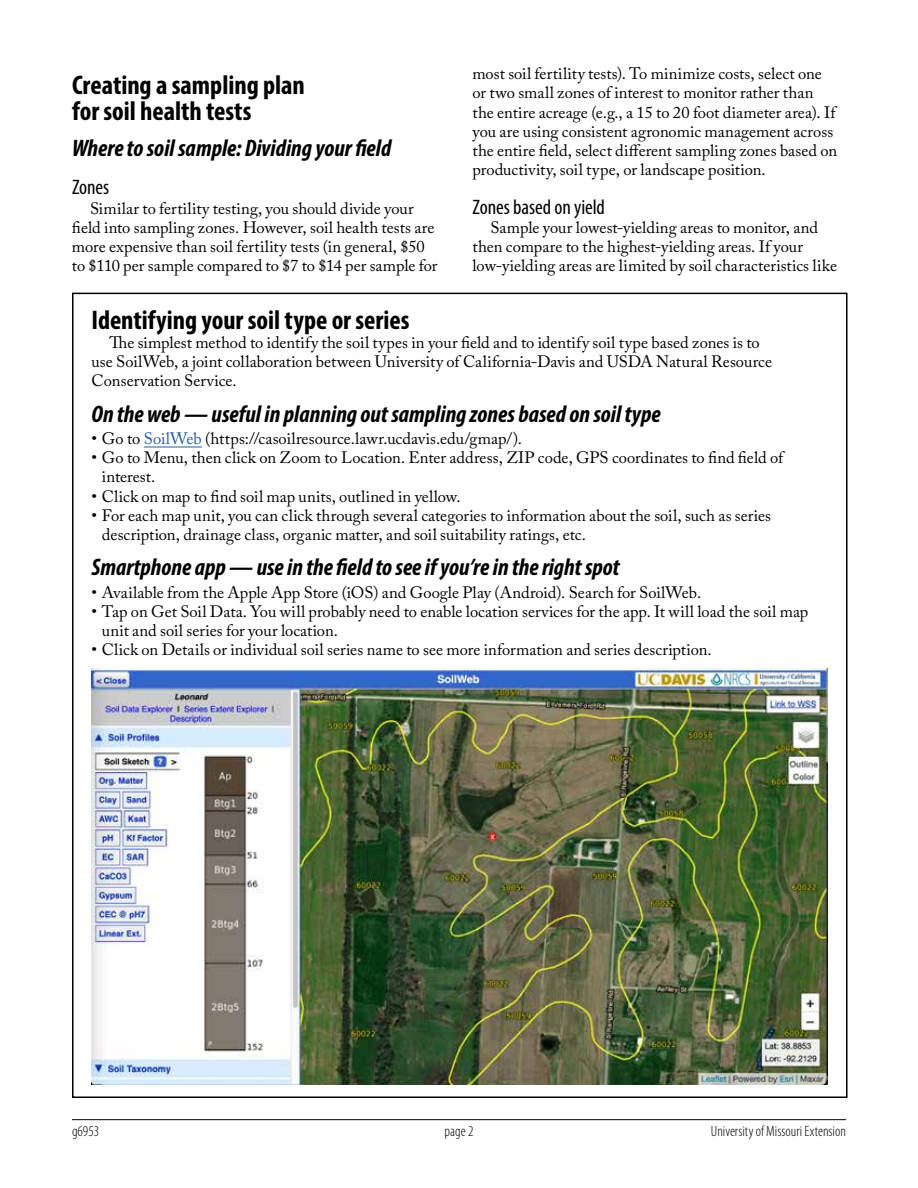
<style>
.page{position:relative;width:918px;height:1188px;background:#fff}
.page>*{position:absolute;margin:0;border:0;box-sizing:border-box;transform-origin:0 0}
.t1{font:700 condensed 27px/25.2px "Myriad Pro";color:#000}
.t2{font:italic 700 condensed 24px "Myriad Pro";color:#000}
.t3{font:condensed 21px "Myriad Pro";letter-spacing:-.005em;color:#000}
.t4{font:16.5px/19.2px "Adobe Caslon Pro";color:#000}
.t5{font:300 condensed 15px "Myriad Pro";color:#000}
.s1{color:#215e9e}
</style>
<div class="page">
<hr style="left:72px;top:1119px;width:774px;height:1px;background:#000">
<hr style="left:144px;top:447px;width:58px;height:1px;background:#215e9e">
<img style="left:92px;top:669px;width:736px;height:415px">
<h1 class="t1" style="left:72px;top:72px;width:234px">Creating a sampling plan for soil health tests</h1>
<h2 class="t2" style="left:72px;top:133px;width:321px">Where to soil sample: Dividing your field</h2>
<p class="t3" style="left:72px;top:175px;width:39px">Zones</p>
<p class="t4" style="left:72px;top:198px;width:367px;text-indent:18px">Similar to fertility testing, you should divide your field into sampling zones. However, soil health tests are more expensive than soil fertility tests (in general, $50 to $110 per sample compared to $7 to $14 per sample for</p>
<p class="t4" style="left:473px;top:64px;width:366px">most soil fertility tests). To minimize costs, select one or two small zones of interest to monitor rather than the entire acreage (e.g., a 15 to 20 foot diameter area). If you are using consistent agronomic management across the entire field, select different sampling zones based on productivity, soil type, or landscape position.</p>
<p class="t3" style="left:472px;top:194px;width:134px">Zones based on yield</p>
<p class="t4" style="left:472px;top:218px;width:366px;text-indent:18px">Sample your lowest-yielding areas to monitor, and then compare to the highest-yielding areas. If your low-yielding areas are limited by soil characteristics like</p>
<h1 class="t1" style="left:92px;top:307px;width:319px">Identifying your soil type or series</h1>
<p class="t4" style="left:91px;top:333px;width:682px;text-indent:18px">The simplest method to identify the soil types in your field and to identify soil type based zones is to use SoilWeb, a joint collaboration between University of California-Davis and USDA Natural Resource<br>Conservation Service.</p>
<h2 class="t2" style="left:92px;top:399px;width:571px">On the web — useful in planning out sampling zones based on soil type</h2>
<p class="t4" style="left:92px;top:429px;width:432px">• Go to <span class="s1">SoilWeb</span> (https://casoilresource.lawr.ucdavis.edu/gmap/).</p>
<p class="t4" style="left:102px;top:448px;width:683px;text-indent:-10px">• Go to Menu, then click on Zoom to Location. Enter address, ZIP code, GPS coordinates to find field of interest.</p>
<p class="t4" style="left:92px;top:486px;width:371px">• Click on map to find soil map units, outlined in yellow.</p>
<p class="t4" style="left:102px;top:506px;width:671px;text-indent:-10px">• For each map unit, you can click through several categories to information about the soil, such as series description, drainage class, organic matter, and soil suitability ratings, etc.</p>
<h2 class="t2" style="left:92px;top:552px;width:530px">Smartphone app — use in the field to see if you’re in the right spot</h2>
<p class="t4" style="left:92px;top:582px;width:611px">• Available from the Apple App Store (iOS) and Google Play (Android). Search for SoilWeb.</p>
<p class="t4" style="left:102px;top:602px;width:708px;text-indent:-10px">• Tap on Get Soil Data. You will probably need to enable location services for the app. It will load the soil map unit and soil series for your location.</p>
<p class="t4" style="left:92px;top:640px;width:622px">• Click on Details or individual soil series name to see more information and series description.</p>
<p class="t5" style="left:72px;top:1123px;width:29px">g6953</p>
<p class="t5" style="left:445px;top:1123px;width:30px">page 2</p>
<p class="t5" style="left:711px;top:1123px;width:137px">University of Missouri Extension</p>
</div>
